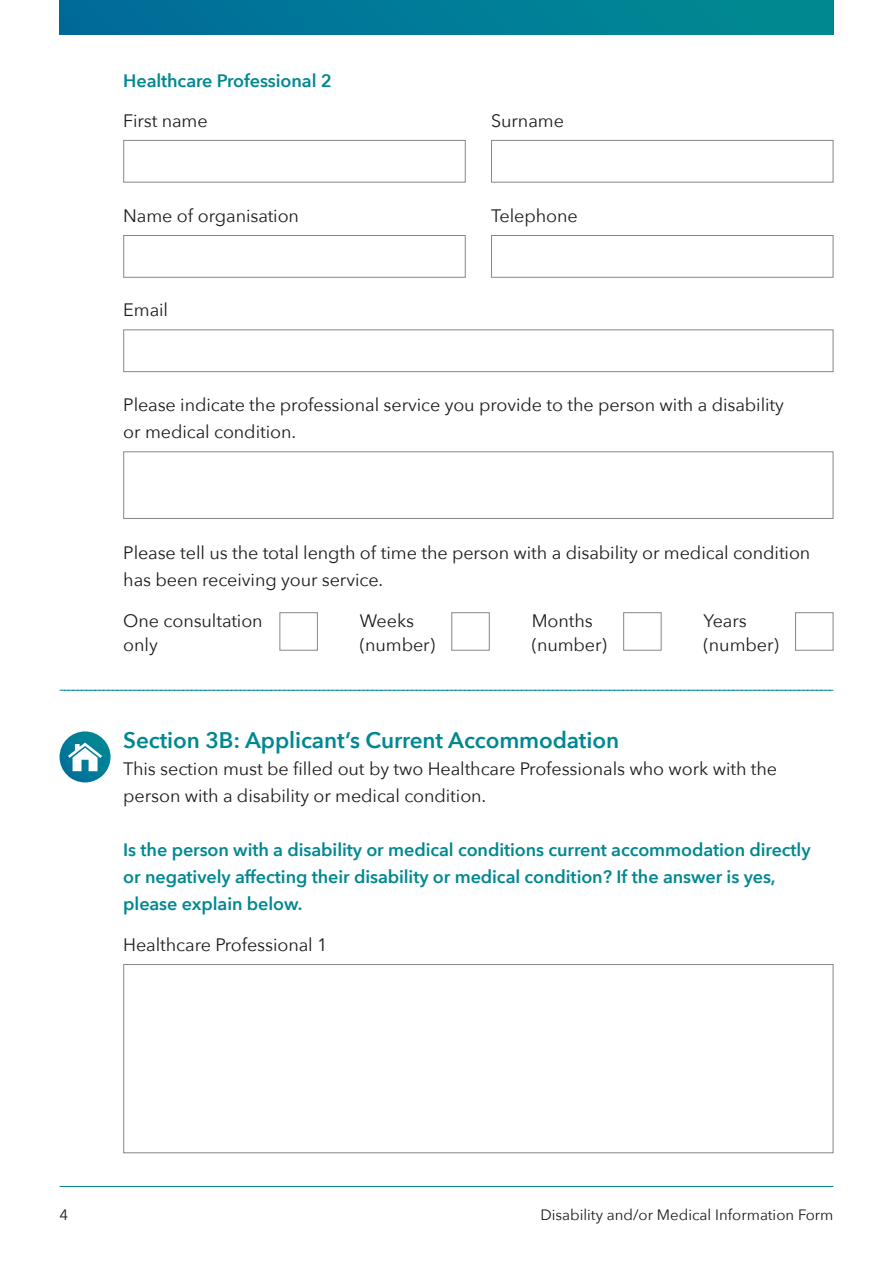
<style>
.page{position:relative;width:893px;height:1263px;background:#fff}
.page>*{position:absolute;margin:0;border:0;box-sizing:border-box;transform-origin:0 0}
.Diability_Form_Secti{font:600 22.5px "Avenir Next";letter-spacing:-.005em;color:#008891}
.Disability_Form_Body{font:18px/27px "Avenir Next";letter-spacing:-.005em;color:#1d1d1b}
.disability_Form_Body{font:600 18px/27px "Avenir Next";letter-spacing:-.005em;color:#008891}
.t1{font:15px "Avenir Next";color:#1d1d1b}
</style>
<div class="page">
<hr style="left:60px;top:1186px;width:773px;height:1px;background:#008891">
<div style="left:60px;top:0;width:773px;height:34px;background:linear-gradient(to right,#006b9a,#008c92)"></div>
<svg style="left:60px;top:690px;width:773px;height:1px"></svg>
<div style="left:123px;top:140px;width:343px;height:43px;border:1px solid #878787"></div>
<div style="left:491px;top:140px;width:342px;height:43px;border:1px solid #878787"></div>
<div style="left:123px;top:235px;width:343px;height:43px;border:1px solid #878787"></div>
<div style="left:491px;top:235px;width:342px;height:43px;border:1px solid #878787"></div>
<div style="left:123px;top:329px;width:710px;height:43px;border:1px solid #878787"></div>
<div style="left:123px;top:451px;width:710px;height:68px;border:1px solid #878787"></div>
<div style="left:279px;top:612px;width:39px;height:39px;border:1px solid #878787"></div>
<div style="left:451px;top:612px;width:39px;height:39px;border:1px solid #878787"></div>
<div style="left:623px;top:612px;width:39px;height:39px;border:1px solid #878787"></div>
<div style="left:795px;top:612px;width:38px;height:39px;border:1px solid #878787"></div>
<div style="left:123px;top:964px;width:710px;height:189px;border:1px solid #878787"></div>
<svg style="left:60px;top:731px;width:51px;height:51px"></svg>
<svg style="left:68px;top:742px;width:34px;height:29px"></svg>
<p class="disability_Form_Body" style="left:123px;top:66px;width:210px">Healthcare Professional 2</p>
<p class="Disability_Form_Body" style="left:123px;top:106px;width:86px">First name</p>
<p class="Disability_Form_Body" style="left:491px;top:106px;width:74px">Surname</p>
<p class="Disability_Form_Body" style="left:123px;top:201px;width:177px">Name of organisation</p>
<p class="Disability_Form_Body" style="left:491px;top:201px;width:88px">Telephone</p>
<p class="Disability_Form_Body" style="left:123px;top:295px;width:46px">Email</p>
<p class="Disability_Form_Body" style="left:123px;top:390px;width:662px">Please indicate the professional service you provide to the person with a disability or medical condition.</p>
<p class="Disability_Form_Body" style="left:123px;top:538px;width:689px">Please tell us the total length of time the person with a disability or medical condition has been receiving your service.</p>
<p class="Disability_Form_Body" style="left:123px;top:607px;width:141px;line-height:24px">One consultation only</p>
<p class="Disability_Form_Body" style="left:360px;top:606px;width:56px">Weeks</p>
<p class="Disability_Form_Body" style="left:532px;top:606px;width:63px">Months</p>
<p class="Disability_Form_Body" style="left:532px;top:630px;width:77px">(number)</p>
<p class="Disability_Form_Body" style="left:704px;top:606px;width:45px">Years</p>
<p class="Disability_Form_Body" style="left:704px;top:630px;width:77px">(number)</p>
<p class="Disability_Form_Body" style="left:360px;top:630px;width:77px">(number)</p>
<p class="Diability_Form_Secti" style="left:123px;top:721px;width:497px">Section 3B: Applicant’s Current Accommodation</p>
<p class="Disability_Form_Body" style="left:123px;top:754px;width:655px">This section must be filled out by two Healthcare Professionals who work with the person with a disability or medical condition.</p>
<p class="disability_Form_Body" style="left:123px;top:836px;width:689px">Is the person with a disability or medical conditions current accommodation directly or negatively affecting their disability or medical condition? If the answer is yes, please explain below.</p>
<p class="Disability_Form_Body" style="left:123px;top:930px;width:206px">Healthcare Professional 1</p>
<p class="t1" style="left:60px;top:1202px;width:10px">4</p>
<p class="t1" style="left:540px;top:1202px;width:295px">Disability and/or Medical Information Form</p>
</div>
